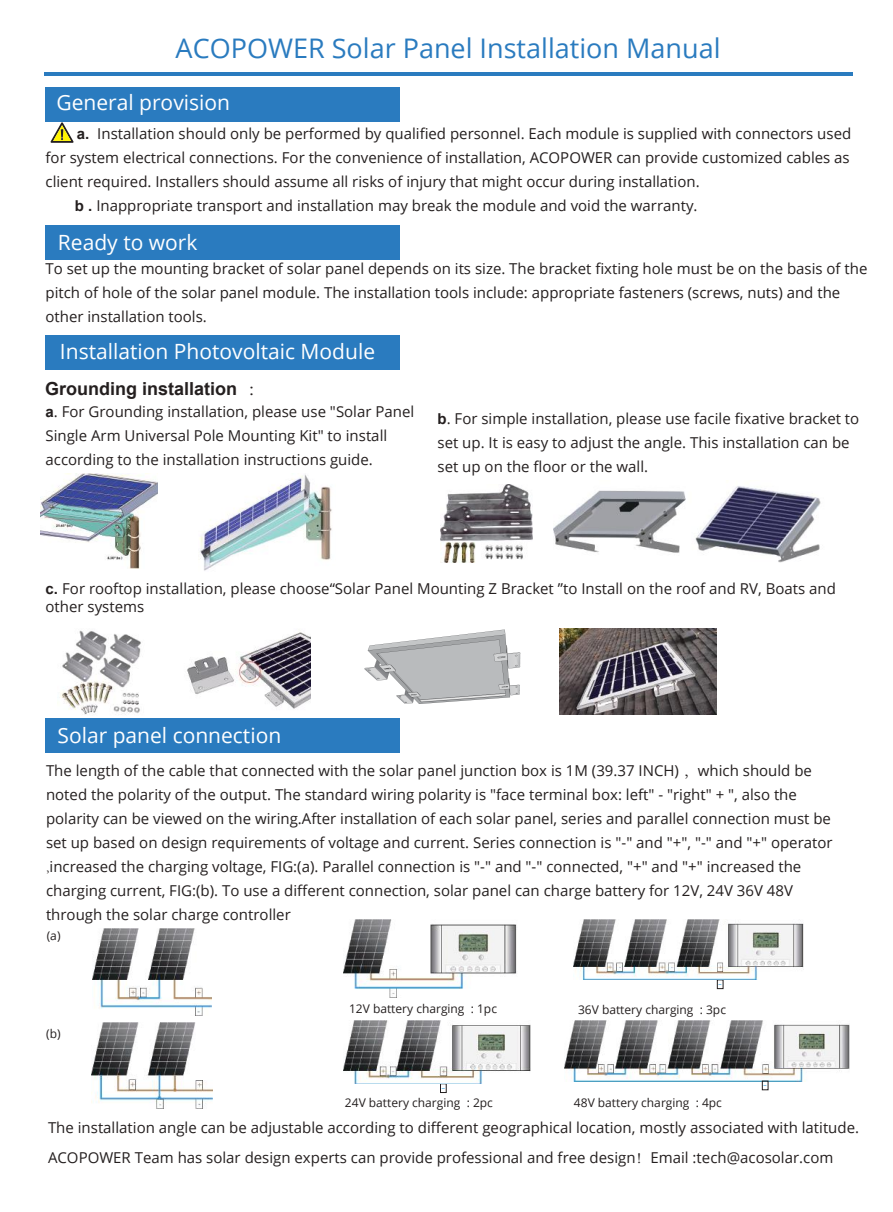
<style>
.page{position:relative;width:893px;height:1212px;background:#fff}
.page>*{position:absolute;margin:0;border:0;box-sizing:border-box;transform-origin:0 0}
.t1{font:27px "Open Sans";color:#2a7bbf}
.t2{font:21px "Open Sans";color:#fff}
.t3{font:700 18px "Arial";color:#241f1f}
.t4{font:15px/24px "Open Sans";color:#241f1f}
.t5{font:12px "Open Sans";color:#241f1f}
.t6{font:300 12px "Adobe Song Std";color:#2f9cd7}
.s1{font-family:"Arial";font-weight:700}
.s2{font-family:"Adobe Song Std";font-weight:300}
</style>
<div class="page">
<div style="left:46px;top:88px;width:354px;height:34px;background:#2a7bbf"></div>
<div style="left:45px;top:225px;width:355px;height:34px;background:#2a7bbf"></div>
<div style="left:45px;top:335px;width:355px;height:35px;background:#2a7bbf"></div>
<div style="left:45px;top:718px;width:355px;height:34px;background:#2a7bbf"></div>
<hr style="left:44px;top:73px;width:808px;height:3px;background:#2a7bbf">
<img style="left:441px;top:484px;width:92px;height:79px">
<img style="left:187px;top:632px;width:124px;height:77px">
<img style="left:364px;top:629px;width:157px;height:75px">
<img style="left:60px;top:630px;width:81px;height:85px">
<img style="left:200px;top:474px;width:132px;height:97px">
<img style="left:41px;top:474px;width:116px;height:95px">
<img style="left:559px;top:629px;width:157px;height:86px">
<img style="left:92px;top:928px;width:119px;height:87px">
<img style="left:91px;top:1022px;width:121px;height:86px">
<img style="left:343px;top:919px;width:174px;height:78px">
<svg style="left:51px;top:122px;width:23px;height:21px"></svg>
<img style="left:565px;top:1021px;width:284px;height:60px">
<div style="left:762px;top:1081px;width:6px;height:9px;border:1px solid #241f1f"></div>
<div style="left:717px;top:980px;width:6px;height:9px;border:1px solid #241f1f"></div>
<div style="left:440px;top:1083px;width:6px;height:9px;border:1px solid #241f1f"></div>
<img style="left:343px;top:1021px;width:188px;height:63px">
<img style="left:573px;top:919px;width:231px;height:60px">
<img style="left:553px;top:486px;width:268px;height:76px">
<h1 class="t1" style="left:176px;top:29px;width:546px">ACOPOWER Solar Panel Installation Manual</h1>
<h2 class="t2" style="left:56px;top:88px;width:175px">General provision</h2>
<p class="t4" style="left:77px;top:121px;width:776px"><span class="s1">a.</span> Installation should only be performed by qualified personnel. Each module is supplied with connectors used</p>
<p class="t4" style="left:46px;top:145px;width:806px">for system electrical connections. For the convenience of installation, ACOPOWER can provide customized cables as</p>
<p class="t4" style="left:46px;top:169px;width:656px">client required. Installers should assume all risks of injury that might occur during installation.</p>
<p class="t4" style="left:75px;top:193px;width:624px"><span class="s1">b .</span> Inappropriate transport and installation may break the module and void the warranty.</p>
<h2 class="t2" style="left:58px;top:228px;width:141px">Ready to work</h2>
<p class="t4" style="left:46px;top:256px;width:823px">To set up the mounting bracket of solar panel depends on its size. The bracket fixting hole must be on the basis of the pitch of hole of the solar panel module. The installation tools include: appropriate fasteners (screws, nuts) and the other installation tools.</p>
<h2 class="t2" style="left:60px;top:337px;width:317px">Installation Photovoltaic Module</h2>
<p class="t3" style="left:45px;top:376px;width:221px">Grounding installation <span class="s2">：</span></p>
<p class="t4" style="left:46px;top:399px;width:370px"><span class="s1">a</span>. For Grounding installation, please use "Solar Panel<br>Single Arm Universal Pole Mounting Kit" to install according to the installation instructions guide.</p>
<p class="t4" style="left:438px;top:406px;width:423px"><span class="s1">b</span>. For simple installation, please use facile fixative bracket to set up. It is easy to adjust the angle. This installation can be set up on the floor or the wall.</p>
<p class="t4" style="left:46px;top:579px;width:792px;line-height:18px"><span class="s1">c.</span> For rooftop installation, please choose“Solar Panel Mounting Z Bracket ”to Install on the roof and RV, Boats and other systems</p>
<h2 class="t2" style="left:57px;top:721px;width:225px">Solar panel connection</h2>
<p class="t4" style="left:46px;top:758px;width:788px">The length of the cable that connected with the solar panel junction box is 1M (39.37 INCH) <span class="s2">，</span>which should be noted the polarity of the output. The standard wiring polarity is "face terminal box: left" - "right" + ", also the polarity can be viewed on the wiring.After installation of each solar panel, series and parallel connection must be set up based on design requirements of voltage and current. Series connection is "-" and "+", "-" and "+" operator <span class="s2">,</span>increased the charging voltage, FIG:(a). Parallel connection is "-" and "-" connected, "+" and "+" increased the charging current, FIG:(b). To use a different connection, solar panel can charge battery for 12V, 24V 36V 48V through the solar charge controller</p>
<p class="t5" style="left:47px;top:927px;width:15px">(a)</p>
<p class="t5" style="left:46px;top:1025px;width:16px">(b)</p>
<p class="t5" style="left:349px;top:1000px;width:149px">12V battery charging : 1pc</p>
<p class="t6" style="left:718px;top:976px;width:6px">-</p>
<p class="t5" style="left:578px;top:1001px;width:149px">36V battery charging : 3pc</p>
<p class="t6" style="left:763px;top:1077px;width:6px">-</p>
<p class="t6" style="left:441px;top:1080px;width:6px">-</p>
<p class="t4" style="left:48px;top:1112px;width:813px;line-height:30px">The installation angle can be adjustable according to different geographical location, mostly associated with latitude.<br>ACOPOWER Team has solar design experts can provide professional and free design<span class="s2">！</span>Email :tech@acosolar.com</p>
<p class="t5" style="left:345px;top:1094px;width:149px">24V battery charging : 2pc</p>
<p class="t5" style="left:574px;top:1094px;width:149px">48V battery charging : 4pc</p>
</div>
